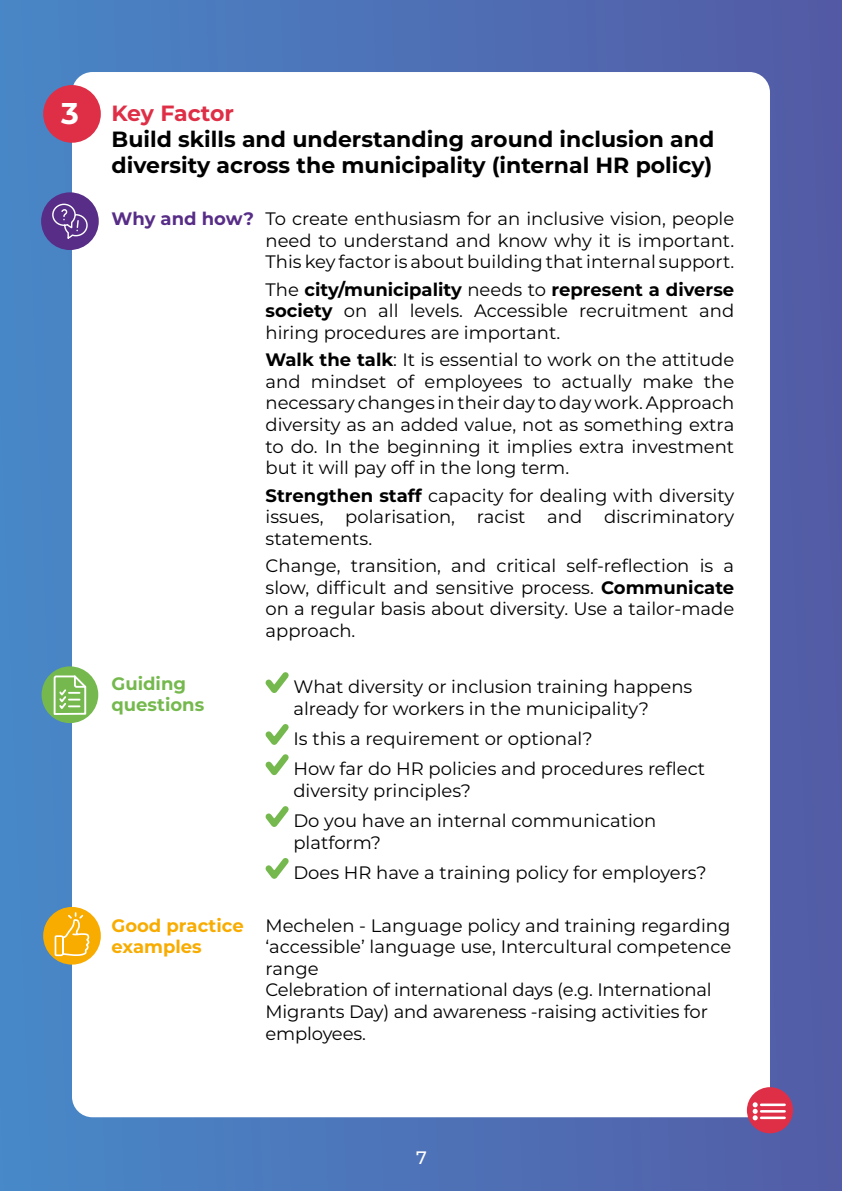
<style>
.page{position:relative;width:842px;height:1191px;background:#fff}
.page>*{position:absolute;margin:0;border:0;box-sizing:border-box;transform-origin:0 0}
.t1{font:700 30px "Montserrat";color:#fff}
.t2{font:700 22px/26.4px "Montserrat";color:#000}
.t3{font:700 22px "Montserrat";letter-spacing:-.01em;color:#de2f47}
.t4{font:18px/21.6px "Montserrat";color:#000;text-align:justify}
.t5{font:700 18px/21.6px "Montserrat";color:#f8ac00}
.t6{font:700 18px/21.6px "Montserrat";color:#75b94e}
.t7{font:500 18px "Montserrat";color:#fff}
.s1{font-weight:700;color:#572d87}
.s2{font-weight:700}
</style>
<div class="page">
<div style="left:0;top:0;width:842px;height:1191px;background:linear-gradient(to right,#4888c8,#535ba5)"></div>
<div style="left:72px;top:72px;width:698px;height:1045px;background:#fff;border-radius:20px"></div>
<svg style="left:265px;top:672px;width:24px;height:21px"></svg>
<svg style="left:265px;top:724px;width:24px;height:52px"></svg>
<svg style="left:265px;top:806px;width:24px;height:21px"></svg>
<svg style="left:265px;top:858px;width:24px;height:21px"></svg>
<div style="left:41px;top:192px;width:58px;height:58px;background:#572d87;border-radius:50%"></div>
<svg style="left:52px;top:203px;width:36px;height:36px"></svg>
<div style="left:42px;top:666px;width:56px;height:57px;background:#75b94e;border-radius:50%"></div>
<svg style="left:53px;top:672px;width:35px;height:43px"></svg>
<div style="left:747px;top:1087px;width:46px;height:46px;background:#de2f47;border-radius:50%"></div>
<hr style="left:761px;top:1103px;width:24px;height:3px;background:#fff">
<hr style="left:761px;top:1110px;width:24px;height:2px;background:#fff">
<hr style="left:761px;top:1116px;width:24px;height:3px;background:#fff">
<svg style="left:753px;top:1102px;width:5px;height:18px"></svg>
<div style="left:43px;top:907px;width:58px;height:57px;background:#f8ac00;border-radius:50%"></div>
<svg style="left:54px;top:911px;width:36px;height:46px"></svg>
<div style="left:43px;top:85px;width:58px;height:58px;background:#de2f47;border-radius:50%"></div>
<h1 class="t1" style="left:61px;top:92px;width:19px">3</h1>
<p class="t3" style="left:111px;top:97px;width:124px">Key Factor</p>
<p class="t2" style="left:111px;top:125px;width:604px">Build skills and understanding around inclusion and diversity across the municipality (internal HR policy)</p>
<p class="t4" style="left:266px;top:207px;width:470px;text-indent:-154px"><span class="s1">Why and how?</span> To create enthusiasm for an inclusive vision, people need to understand and know why it is important.<br>This key factor is about building that internal support.</p>
<p class="t4" style="left:266px;top:278px;width:470px">The <span class="s2">city/municipality</span> needs to <span class="s2">represent a diverse society</span> on all levels. Accessible recruitment and hiring procedures are important.</p>
<p class="t4" style="left:266px;top:348px;width:470px"><span class="s2">Walk the talk</span>: It is essential to work on the attitude and mindset of employees to actually make the necessary changes in their day to day work. Approach diversity as an added value, not as something extra to do. In the beginning it implies extra investment but it will pay off in the long term.</p>
<p class="t4" style="left:266px;top:484px;width:470px"><span class="s2">Strengthen staff</span> capacity for dealing with diversity issues, polarisation, racist and discriminatory statements.</p>
<p class="t4" style="left:266px;top:554px;width:470px">Change, transition, and critical self-reflection is a slow, difficult and sensitive process. <span class="s2">Communicate </span>on a regular basis about diversity. Use a tailor-made approach.</p>
<p class="t6" style="left:111px;top:671px;width:94px">Guiding questions</p>
<p class="t4" style="left:293px;top:675px;width:400px">What diversity or inclusion training happens already for workers in the municipality?</p>
<p class="t4" style="left:293px;top:723px;width:413px;line-height:30.2px">Is this a requirement or optional?<br>How far do HR policies and procedures reflect</p>
<p class="t4" style="left:293px;top:774px;width:364px;line-height:30.2px">diversity principles?<br>Do you have an internal communication</p>
<p class="t4" style="left:293px;top:826px;width:415px;line-height:30.2px">platform?<br>Does HR have a training policy for employers?</p>
<p class="t5" style="left:112px;top:913px;width:134px">Good practice examples</p>
<p class="t4" style="left:266px;top:913px;width:467px;text-align:left">Mechelen - Language policy and training regarding ‘accessible’ language use, Intercultural competence range<br>Celebration of international days (e.g. International Migrants Day) and awareness -raising activities for employees.</p>
<p class="t7" style="left:416px;top:1144px;width:12px">7</p>
</div>
